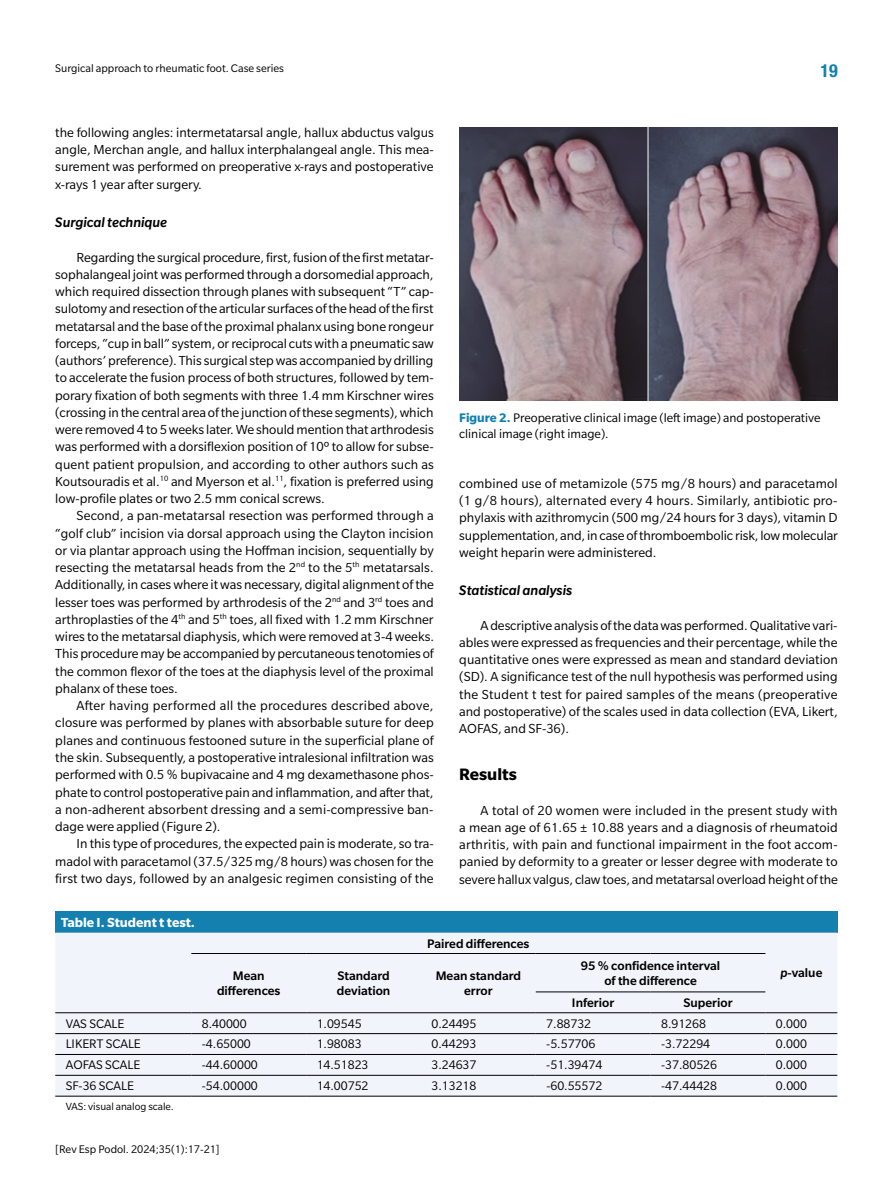
<style>
.page{position:relative;width:893px;height:1191px;background:#fff}
.page>*{position:absolute;margin:0;border:0;box-sizing:border-box;transform-origin:0 0}
.t1{font:700 18px "Slate Pro";color:#000}
.t2{font:700 condensed 18px "Helvetica Neue LT Std";color:#1380b0}
.t3{font:italic 500 15px "Slate Pro";color:#000}
.t4{font:14.25px/17.2px "Slate Pro";color:#000;text-align:justify}
.t5{font:700 14.25px "Slate Pro";color:#fff}
.t6{font:13.5px/16.2px "Slate Pro";color:#000}
.t7{font:500 13.5px/15px "Slate Pro";color:#000;text-align:center}
.t8{font:12px "Slate Pro";color:#000}
.t9{font:11.25px "Slate Pro";color:#000}
.s1{font-weight:700;color:#1380b0}
.s2{font-style:italic}
</style>
<div class="page">
<div style="left:55px;top:911px;width:782px;height:21px;background:#1380b0"></div>
<div style="left:55px;top:932px;width:782px;height:164px;background:#f1f4fa"></div>
<hr style="left:191px;top:953px;width:115px;height:1px;background:#000">
<hr style="left:306px;top:953px;width:115px;height:1px;background:#000">
<hr style="left:421px;top:953px;width:115px;height:1px;background:#000">
<hr style="left:536px;top:953px;width:115px;height:1px;background:#000">
<hr style="left:651px;top:953px;width:114px;height:1px;background:#000">
<hr style="left:536px;top:991px;width:115px;height:1px;background:#000">
<hr style="left:651px;top:991px;width:114px;height:1px;background:#000">
<hr style="left:55px;top:1012px;width:136px;height:1px;background:#000">
<hr style="left:191px;top:1012px;width:115px;height:1px;background:#000">
<hr style="left:306px;top:1012px;width:115px;height:1px;background:#000">
<hr style="left:421px;top:1012px;width:115px;height:1px;background:#000">
<hr style="left:536px;top:1012px;width:115px;height:1px;background:#000">
<hr style="left:651px;top:1012px;width:114px;height:1px;background:#000">
<hr style="left:765px;top:1012px;width:72px;height:1px;background:#000">
<hr style="left:55px;top:1033px;width:136px;height:1px;background:#000">
<hr style="left:191px;top:1033px;width:115px;height:1px;background:#000">
<hr style="left:306px;top:1033px;width:115px;height:1px;background:#000">
<hr style="left:421px;top:1033px;width:115px;height:1px;background:#000">
<hr style="left:536px;top:1033px;width:115px;height:1px;background:#000">
<hr style="left:651px;top:1033px;width:114px;height:1px;background:#000">
<hr style="left:765px;top:1033px;width:72px;height:1px;background:#000">
<hr style="left:55px;top:1054px;width:136px;height:1px;background:#000">
<hr style="left:191px;top:1054px;width:115px;height:1px;background:#000">
<hr style="left:306px;top:1054px;width:115px;height:1px;background:#000">
<hr style="left:421px;top:1054px;width:115px;height:1px;background:#000">
<hr style="left:536px;top:1054px;width:115px;height:1px;background:#000">
<hr style="left:651px;top:1054px;width:114px;height:1px;background:#000">
<hr style="left:765px;top:1054px;width:72px;height:1px;background:#000">
<hr style="left:55px;top:1075px;width:136px;height:1px;background:#000">
<hr style="left:191px;top:1075px;width:115px;height:1px;background:#000">
<hr style="left:306px;top:1075px;width:115px;height:1px;background:#000">
<hr style="left:421px;top:1075px;width:115px;height:1px;background:#000">
<hr style="left:536px;top:1075px;width:115px;height:1px;background:#000">
<hr style="left:651px;top:1075px;width:114px;height:1px;background:#000">
<hr style="left:765px;top:1075px;width:72px;height:1px;background:#000">
<hr style="left:55px;top:1096px;width:136px;height:1px;background:#000">
<hr style="left:191px;top:1096px;width:115px;height:1px;background:#000">
<hr style="left:306px;top:1096px;width:115px;height:1px;background:#000">
<hr style="left:421px;top:1096px;width:115px;height:1px;background:#000">
<hr style="left:536px;top:1096px;width:115px;height:1px;background:#000">
<hr style="left:651px;top:1096px;width:114px;height:1px;background:#000">
<hr style="left:765px;top:1096px;width:72px;height:1px;background:#000">
<img style="left:459px;top:128px;width:379px;height:272px">
<p class="t8" style="left:55px;top:62px;width:230px">Surgical approach to rheumatic foot. Case series</p>
<p class="t4" style="left:55px;top:124px;width:380px">the following angles: intermetatarsal angle, hallux abductus valgus angle, Merchan angle, and hallux interphalangeal angle. This mea&shy;surement was performed on preoperative x-rays and postoperative x-rays 1 year after surgery.</p>
<p class="t3" style="left:55px;top:214px;width:113px">Surgical technique</p>
<p class="t4" style="left:55px;top:248px;width:380px;text-indent:21px">Regarding the surgical procedure, first, fusion of the first metatar&shy;sophalangeal joint was performed through a dorsomedial approach, which required dissection through planes with subsequent “T” cap&shy;sulotomy and resection of the articular surfaces of the head of the first metatarsal and the base of the proximal phalanx using bone rongeur forceps, “cup in ball” system, or reciprocal cuts with a pneumatic saw (authors’ preference). This surgical step was accompanied by drilling to accelerate the fusion process of both structures, followed by tem&shy;porary fixation of both segments with three 1.4 mm Kirschner wires (crossing in the central area of the junction of these segments), which were removed 4 to 5 weeks later. We should mention that arthrodesis was performed with a dorsiflexion position of 10º to allow for subse&shy;quent patient propulsion, and according to other authors such as Koutsouradis et al.<sup>10</sup> and Myerson et al.<sup>11</sup>, fixation is preferred using low-profile plates or two 2.5 mm conical screws.</p>
<p class="t4" style="left:55px;top:507px;width:380px;text-indent:21px">Second, a pan-metatarsal resection was performed through a “golf club” incision via dorsal approach using the Clayton incision or via plantar approach using the Hoffman incision, sequentially by resecting the metatarsal heads from the 2<sup>nd</sup> to the 5<sup>th</sup> metatarsals.<br>Additionally, in cases where it was necessary, digital alignment of the lesser toes was performed by arthrodesis of the 2<sup>nd</sup> and 3<sup>rd</sup> toes and arthroplasties of the 4<sup>th</sup> and 5<sup>th</sup> toes, all fixed with 1.2 mm Kirschner wires to the metatarsal diaphysis, which were removed at 3-4 weeks.<br>This procedure may be accompanied by percutaneous tenotomies of the common flexor of the toes at the diaphysis level of the proximal phalanx of these toes.</p>
<p class="t4" style="left:55px;top:697px;width:380px;text-indent:21px">After having performed all the procedures described above, closure was performed by planes with absorbable suture for deep planes and continuous festooned suture in the superficial plane of the skin. Subsequently, a postoperative intralesional infiltration was performed with 0.5 % bupivacaine and 4 mg dexamethasone phos&shy;phate to control postoperative pain and inflammation, and after that, a non-adherent absorbent dressing and a semi-compressive ban&shy;dage were applied (Figure 2).</p>
<p class="t4" style="left:55px;top:835px;width:380px;text-indent:21px">In this type of procedures, the expected pain is moderate, so tra&shy;madol with paracetamol (37.5/325 mg/8 hours) was chosen for the first two days, followed by an analgesic regimen consisting of the</p>
<p class="t5" style="left:61px;top:914px;width:135px">Table I. Student t test.</p>
<p class="t2" style="left:820px;top:59px;width:19px">19</p>
<p class="t6" style="left:459px;top:409px;width:363px"><span class="s1">Figure 2.</span> Preoperative clinical image (left image) and postoperative clinical image (right image).</p>
<p class="t4" style="left:459px;top:475px;width:380px">combined use of metamizole (575 mg/8 hours) and paracetamol (1 g/8 hours), alternated every 4 hours. Similarly, antibiotic pro&shy;phylaxis with azithromycin (500 mg/24 hours for 3 days), vitamin D supplementation, and, in case of thromboembolic risk, low molecular weight heparin were administered.</p>
<p class="t3" style="left:459px;top:582px;width:114px">Statistical analysis</p>
<p class="t4" style="left:459px;top:616px;width:380px;text-indent:21px">A descriptive analysis of the data was performed. Qualitative vari&shy;ables were expressed as frequencies and their percentage, while the quantitative ones were expressed as mean and standard deviation (SD). A significance test of the null hypothesis was performed using the Student t test for paired samples of the means (preoperative and postoperative) of the scales used in data collection (EVA, Likert, AOFAS, and SF-36).</p>
<p class="t1" style="left:459px;top:764px;width:59px">Results</p>
<p class="t4" style="left:459px;top:801px;width:380px;text-indent:21px">A total of 20 women were included in the present study with a mean age of 61.65 ± 10.88 years and a diagnosis of rheumatoid arthritis, with pain and functional impairment in the foot accom&shy;panied by deformity to a greater or lesser degree with moderate to severe hallux valgus, claw toes, and metatarsal overload height of the</p>
<p class="t7" style="left:427px;top:935px;width:104px">Paired differences</p>
<p class="t7" style="left:337px;top:968px;width:55px;text-align:left">Standard deviation</p>
<p class="t7" style="left:436px;top:968px;width:87px">Mean standard error</p>
<p class="t7" style="left:581px;top:957px;width:141px">95 % confidence interval of the difference</p>
<p class="t7" style="left:572px;top:994px;width:44px">Inferior</p>
<p class="t7" style="left:683px;top:994px;width:51px">Superior</p>
<p class="t7" style="left:233px;top:968px;width:33px">Mean</p>
<p class="t7" style="left:780px;top:965px;width:44px"><span class="s2">p</span>-value</p>
<p class="t7" style="left:217px;top:983px;width:65px">differences</p>
<p class="t6" style="left:66px;top:1015px;width:60px">VAS SCALE</p>
<p class="t6" style="left:202px;top:1015px;width:46px">8.40000</p>
<p class="t6" style="left:317px;top:1015px;width:46px">1.09545</p>
<p class="t6" style="left:431px;top:1015px;width:46px">0.24495</p>
<p class="t6" style="left:546px;top:1015px;width:46px">7.88732</p>
<p class="t6" style="left:661px;top:1015px;width:46px">8.91268</p>
<p class="t6" style="left:776px;top:1015px;width:33px">0.000</p>
<p class="t6" style="left:66px;top:1036px;width:77px">LIKERT SCALE</p>
<p class="t6" style="left:202px;top:1036px;width:51px">-4.65000</p>
<p class="t6" style="left:317px;top:1036px;width:46px">1.98083</p>
<p class="t6" style="left:431px;top:1036px;width:46px">0.44293</p>
<p class="t6" style="left:546px;top:1036px;width:51px">-5.57706</p>
<p class="t6" style="left:661px;top:1036px;width:51px">-3.72294</p>
<p class="t6" style="left:776px;top:1036px;width:33px">0.000</p>
<p class="t6" style="left:66px;top:1056px;width:76px">AOFAS SCALE</p>
<p class="t6" style="left:202px;top:1056px;width:57px">-44.60000</p>
<p class="t6" style="left:317px;top:1056px;width:53px">14.51823</p>
<p class="t6" style="left:431px;top:1056px;width:46px">3.24637</p>
<p class="t6" style="left:546px;top:1056px;width:57px">-51.39474</p>
<p class="t6" style="left:661px;top:1056px;width:57px">-37.80526</p>
<p class="t6" style="left:776px;top:1056px;width:33px">0.000</p>
<p class="t6" style="left:66px;top:1077px;width:70px">SF-36 SCALE</p>
<p class="t6" style="left:202px;top:1077px;width:57px">-54.00000</p>
<p class="t6" style="left:317px;top:1077px;width:53px">14.00752</p>
<p class="t6" style="left:431px;top:1077px;width:46px">3.13218</p>
<p class="t6" style="left:546px;top:1077px;width:57px">-60.55572</p>
<p class="t6" style="left:661px;top:1077px;width:57px">-47.44428</p>
<p class="t6" style="left:776px;top:1077px;width:33px">0.000</p>
<p class="t9" style="left:66px;top:1100px;width:110px">VAS: visual analog scale.</p>
<p class="t8" style="left:55px;top:1143px;width:166px">[Rev Esp Podol. 2024;35(1):17-21]</p>
</div>
